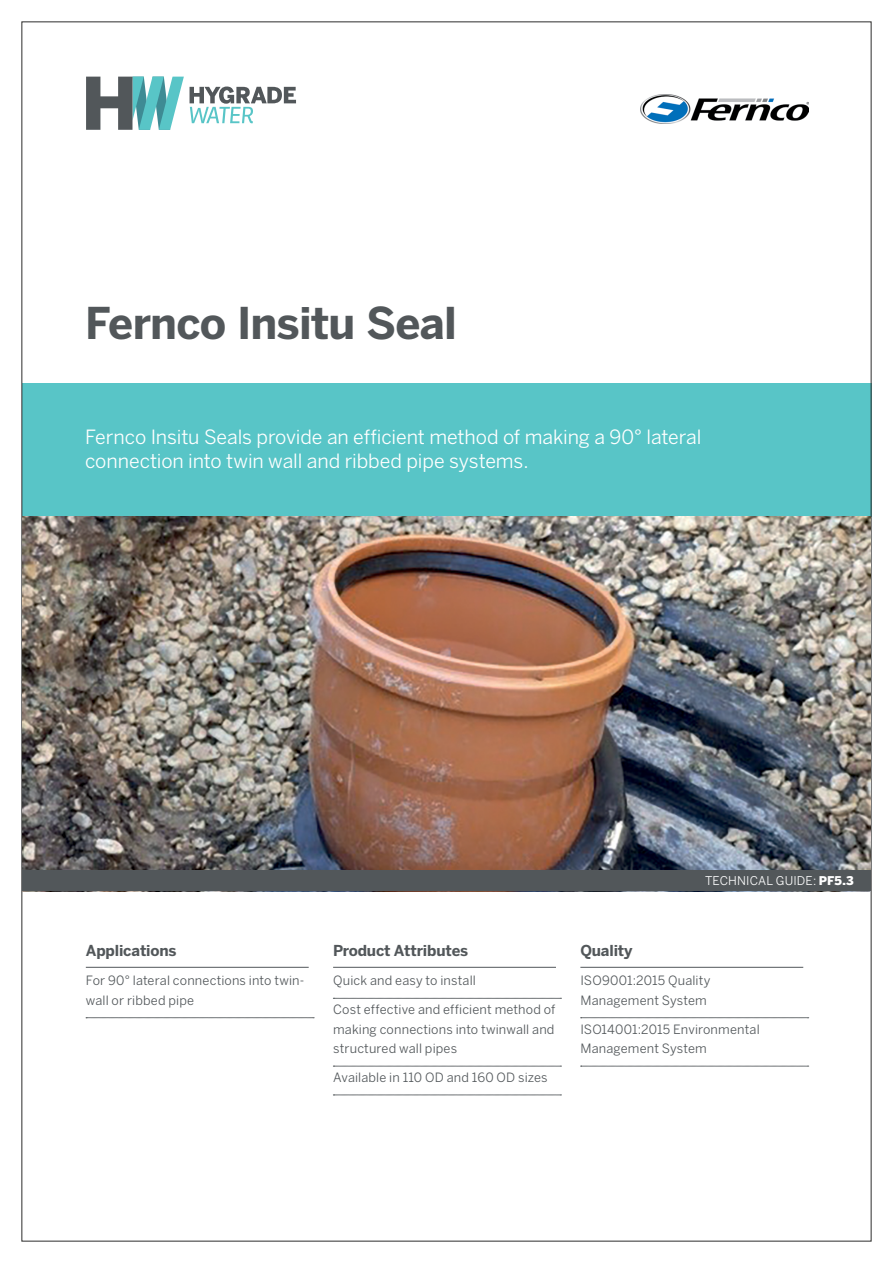
<style>
.page{position:relative;width:893px;height:1263px;background:#fff}
.page>*{position:absolute;margin:0;border:0;box-sizing:border-box;transform-origin:0 0}
.t1{font:700 43.5px "Benton Sans";letter-spacing:-.02em;color:#52575a}
.t2{font:19.5px/24px "Benton Sans";letter-spacing:-.005em;color:#fff}
.t3{font:700 15px "Benton Sans";letter-spacing:-.01em;color:#52575a}
.t4{font:12.75px/19.5px "Benton Sans";letter-spacing:.01em;color:#52575a}
.t5{font:12px "Benton Sans";letter-spacing:.015em;color:#fff}
.s1{font-weight:900}
</style>
<div class="page">
<div style="left:22px;top:383px;width:849px;height:134px;background:#58c5c7"></div>
<svg style="left:190px;top:87px;width:106px;height:36px"></svg>
<svg style="left:86px;top:77px;width:98px;height:53px"></svg>
<img style="left:22px;top:517px;width:849px;height:353px">
<div style="left:22px;top:870px;width:849px;height:21px;background:#52575a"></div>
<hr style="left:86px;top:967px;width:223px;height:1px;background:#52575a">
<svg style="left:86px;top:1017px;width:228px;height:1px"></svg>
<hr style="left:333px;top:967px;width:223px;height:1px;background:#52575a">
<svg style="left:333px;top:998px;width:228px;height:1px"></svg>
<svg style="left:333px;top:1066px;width:228px;height:1px"></svg>
<svg style="left:333px;top:1095px;width:228px;height:1px"></svg>
<hr style="left:580px;top:967px;width:223px;height:1px;background:#52575a">
<svg style="left:581px;top:1017px;width:228px;height:1px"></svg>
<svg style="left:581px;top:1066px;width:228px;height:1px"></svg>
<img style="left:641px;top:94px;width:168px;height:29px">
<h1 class="t1" style="left:85px;top:297px;width:373px">Fernco Insitu Seal</h1>
<h2 class="t2" style="left:85px;top:425px;width:618px">Fernco Insitu Seals provide an efficient method of making a 90° lateral connection into twin wall and ribbed pipe systems.</h2>
<p class="t3" style="left:86px;top:941px;width:92px">Applications</p>
<p class="t4" style="left:86px;top:971px;width:220px">For 90° lateral connections into twin&shy;wall or ribbed pipe</p>
<p class="t3" style="left:333px;top:941px;width:136px">Product Attributes</p>
<p class="t4" style="left:333px;top:971px;width:144px">Quick and easy to install</p>
<p class="t4" style="left:333px;top:999px;width:224px;text-align:justify">Cost effective and efficient method of making connections into twinwall and structured wall pipes</p>
<p class="t4" style="left:333px;top:1067px;width:216px">Available in 110 OD and 160 OD sizes</p>
<p class="t5" style="left:705px;top:873px;width:150px">TECHNICAL GUIDE: <span class="s1">PF5.3</span></p>
<p class="t3" style="left:580px;top:941px;width:54px">Quality</p>
<p class="t4" style="left:580px;top:971px;width:132px">ISO9001:2015 Quality<br>Management System</p>
<p class="t4" style="left:580px;top:1019px;width:181px">ISO14001:2015 Environmental<br>Management System</p>
</div>
